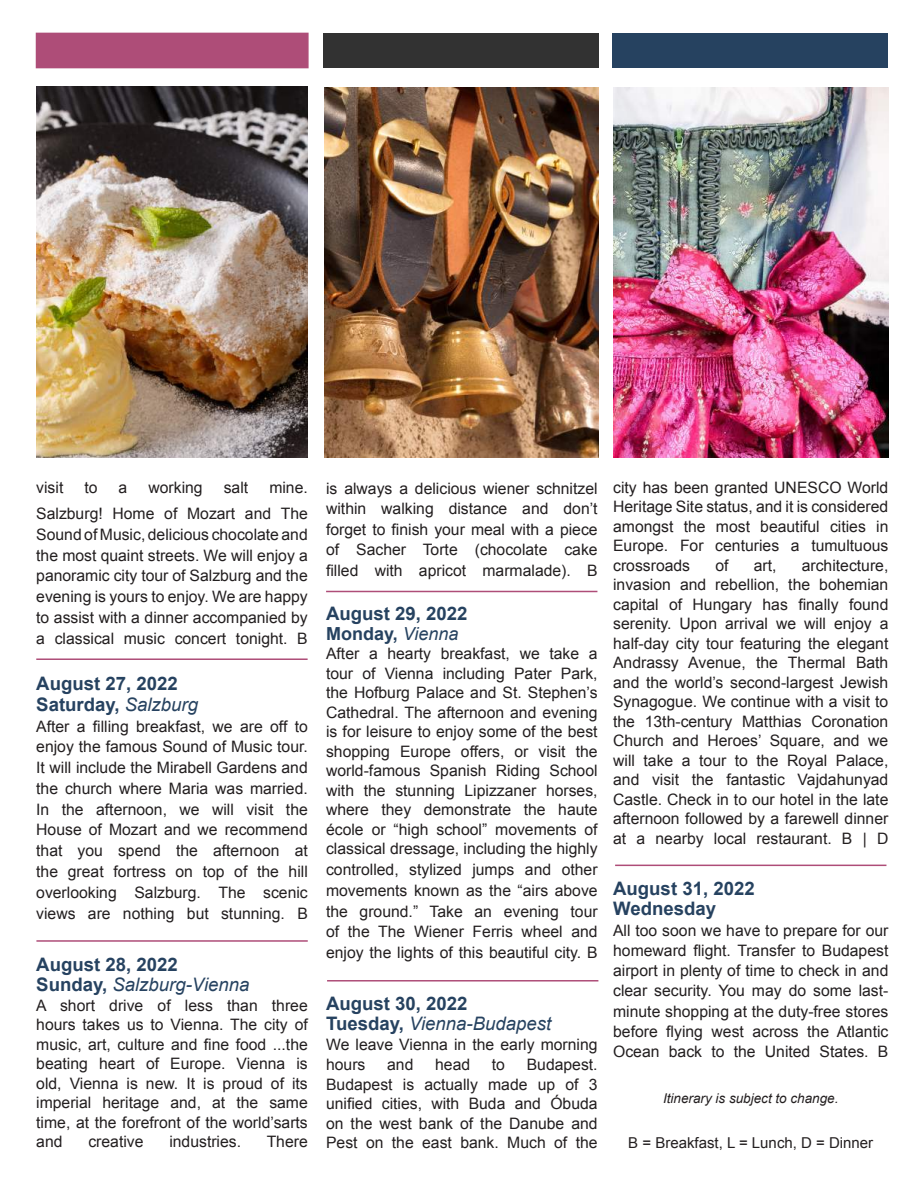
<style>
.page{position:relative;width:918px;height:1188px;background:#fff}
.page>*{position:absolute;margin:0;border:0;box-sizing:border-box;transform-origin:0 0}
.t1{font:700 18.6px/20.7px "Arial";color:#264260}
.t2{font:700 18px "Arial";color:#264260}
.t3{font:15.75px/19.5px "Arial";color:#231f20;text-align:justify}
.t4{font:15px "Arial";color:#231f20}
.t5{font:italic 13.5px "Arial";color:#231f20}
.s1{font-weight:400;font-style:italic}
</style>
<div class="page">
<div style="left:36px;top:33px;width:273px;height:35px;background:#ae4d78"></div>
<div style="left:323px;top:33px;width:275px;height:35px;background:#323232"></div>
<div style="left:613px;top:33px;width:275px;height:35px;background:#264260"></div>
<img style="left:613px;top:88px;width:275px;height:370px">
<img style="left:37px;top:87px;width:271px;height:371px">
<img style="left:324px;top:88px;width:274px;height:370px">
<hr style="left:36px;top:658px;width:272px;height:2px;background:#ae4d78">
<hr style="left:327px;top:980px;width:271px;height:2px;background:#ae4d78">
<hr style="left:615px;top:865px;width:271px;height:1px;background:#ae4d78">
<hr style="left:326px;top:591px;width:271px;height:1px;background:#ae4d78">
<hr style="left:36px;top:940px;width:272px;height:2px;background:#ae4d78">
<p class="t3" style="left:36px;top:474px;width:273px;line-height:26.1px;text-align:right">mine.<br>Salzburg! Home of Mozart and The</p>
<p class="t3" style="left:36px;top:524px;width:273px;line-height:20.7px">Sound of Music, delicious chocolate and the most quaint streets. We will enjoy a panoramic city tour of Salzburg and the evening is yours to enjoy. We are happy to assist with a dinner accompanied by a classical music concert tonight. B</p>
<p class="t1" style="left:36px;top:674px;width:163px">August 27, 2022<br>Saturday, <span class="s1">Salzburg</span></p>
<p class="t3" style="left:36px;top:716px;width:273px;line-height:20.7px">After a filling breakfast, we are off to enjoy the famous Sound of Music tour.<br>It will include the Mirabell Gardens and the church where Maria was married.<br>In the afternoon, we will visit the House of Mozart and we recommend that you spend the afternoon at the great fortress on top of the hill overlooking Salzburg. The scenic views are nothing but stunning. B</p>
<p class="t1" style="left:36px;top:954px;width:215px">August 28, 2022<br>Sunday, <span class="s1">Salzburg-Vienna</span></p>
<p class="t3" style="left:36px;top:996px;width:273px">A short drive of less than three hours takes us to Vienna. The city of music, art, culture and fine food ...the beating heart of Europe. Vienna is old, Vienna is new. It is proud of its imperial heritage and, at the same time, at the forefront of the world’sarts and</p>
<p class="t3" style="left:36px;top:478px;width:29px">visit</p>
<p class="t3" style="left:84px;top:478px;width:15px">to</p>
<p class="t3" style="left:119px;top:478px;width:10px">a</p>
<p class="t3" style="left:148px;top:478px;width:56px">working</p>
<p class="t3" style="left:224px;top:478px;width:26px">salt</p>
<p class="t3" style="left:88px;top:1132px;width:57px">creative</p>
<p class="t3" style="left:169px;top:1132px;width:73px">industries.</p>
<p class="t3" style="left:267px;top:1132px;width:43px">There</p>
<p class="t3" style="left:326px;top:478px;width:273px;line-height:20.7px">is always a delicious wiener schnitzel within walking distance and don’t forget to finish your meal with a piece of Sacher Torte (chocolate cake filled with apricot marmalade). B</p>
<p class="t1" style="left:326px;top:603px;width:143px">August 29, 2022</p>
<p class="t2" style="left:326px;top:622px;width:134px">Monday, <span class="s1">Vienna</span></p>
<p class="t3" style="left:326px;top:644px;width:273px;line-height:20px">After a hearty breakfast, we take a tour of Vienna including Pater Park, the Hofburg Palace and St. Stephen’s Cathedral. The afternoon and evening is for leisure to enjoy some of the best shopping Europe offers, or visit the world-famous Spanish Riding School with the stunning Lipizzaner horses, where they demonstrate the haute école or “high school” movements of classical dressage, including the highly controlled, stylized jumps and other movements known as the “airs above the ground.” Take an evening tour of the The Wiener Ferris wheel and enjoy the lights of this beautiful city. B</p>
<p class="t1" style="left:326px;top:993px;width:227px;line-height:20.2px">August 30, 2022<br>Tuesday, <span class="s1">Vienna-Budapest</span></p>
<p class="t3" style="left:326px;top:1035px;width:273px;line-height:20.2px">We leave Vienna in the early morning hours</p>
<p class="t3" style="left:326px;top:1055px;width:273px;text-indent:201px">Budapest.<br>Budapest is actually made up of 3 unified cities, with Buda and Óbuda on the west bank of the Danube and Pest on the east bank. Much of the</p>
<p class="t3" style="left:387px;top:1055px;width:28px">and</p>
<p class="t3" style="left:435px;top:1055px;width:37px">head</p>
<p class="t3" style="left:492px;top:1055px;width:15px">to</p>
<p class="t3" style="left:613px;top:478px;width:277px">city has been granted UNESCO World Heritage Site status, and it is considered amongst the most beautiful cities in Europe. For centuries a tumultuous crossroads</p>
<p class="t3" style="left:715px;top:556px;width:15px">of</p>
<p class="t3" style="left:754px;top:556px;width:24px">art,</p>
<p class="t3" style="left:613px;top:556px;width:277px;text-indent:189px">architecture, invasion and rebellion, the bohemian capital of Hungary has finally found serenity. Upon arrival we will enjoy a half-day city tour featuring the elegant Andrassy Avenue, the Thermal Bath and the world’s second-largest Jewish Synagogue. We continue with a visit to the 13th-century Matthias Coronation Church and Heroes’ Square, and we will take a tour to the Royal Palace, and visit the fantastic Vajdahunyad Castle. Check in to our hotel in the late afternoon followed by a farewell dinner at a nearby local restaurant. B | D</p>
<p class="t1" style="left:613px;top:879px;width:143px;line-height:20.2px">August 31, 2022<br>Wednesday</p>
<p class="t3" style="left:613px;top:920px;width:277px;line-height:20.2px">All too soon we have to prepare for our homeward flight. Transfer to Budapest airport in plenty of time to check in and clear security. You may do some last&shy;minute shopping at the duty-free stores before flying west across the Atlantic Ocean back to the United States. B</p>
<p class="t5" style="left:663px;top:1090px;width:177px">Itinerary is subject to change.</p>
<p class="t4" style="left:628px;top:1133px;width:246px">B = Breakfast, L = Lunch, D = Dinner</p>
</div>
